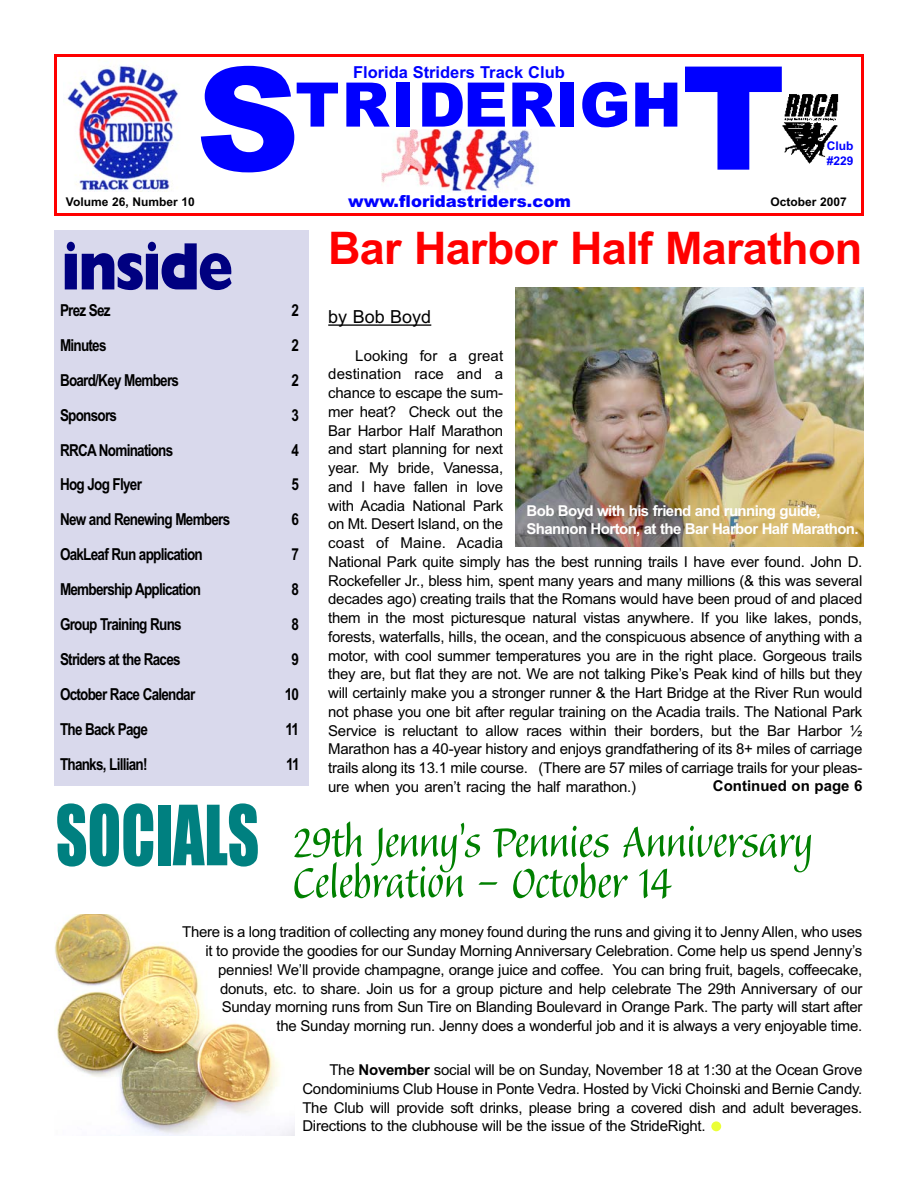
<style>
.page{position:relative;width:918px;height:1188px;background:#fff}
.page>*{position:absolute;margin:0;border:0;box-sizing:border-box;transform-origin:0 0}
.t1{font:900 144px "Arial";color:#00f}
.t2{font:76.65px "Impact";color:#008080;scale:.8 1}
.t3{font:800 67.5px "Gill Sans";letter-spacing:-.04em;color:#000080;scale:.87 1}
.t4{font:900 61.5px "Arial";color:#00f}
.t5{font:55.5px/40.5px "Balzano";color:#008000}
.t6{font:700 45px "Arial";letter-spacing:-.015em;color:#f00}
.t7{font:18px "Arial";color:#000}
.t8{font:700 16.5px "Arial Narrow";letter-spacing:-.045em;color:#000}
.t9{font:700 16.5px "Arial";color:#00f}
.t10{font:900 16.5px "Arial";color:#00f}
.t11{font:15px/18.8px "Arial";letter-spacing:-.015em;color:#000;text-align:right}
.t12{font:700 15px/18.8px "Arial";letter-spacing:-.04em;color:#fff}
.t13{font:700 15px "Arial";color:#000}
.t14{font:700 12px "Arial";color:#000}
.t15{font:700 12px "Arial";color:#00f}
.s1{font-weight:700}
</style>
<div class="page">
<div style="left:54px;top:230px;width:255px;height:556px;background:#d9d9ec"></div>
<img style="left:54px;top:915px;width:240px;height:221px">
<hr style="left:328px;top:324px;width:103px;height:2px;background:#000">
<img style="left:515px;top:287px;width:349px;height:260px">
<div style="left:711px;top:1121px;width:10px;height:10px;background:#ebff38;border-radius:50%"></div>
<img style="left:782px;top:94px;width:57px;height:70px">
<div style="left:54px;top:54px;width:810px;height:162px;border:3px solid #f00"></div>
<img style="left:67px;top:59px;width:111px;height:132px">
<img style="left:381px;top:129px;width:154px;height:64px">
<h1 class="t1" style="left:196px;top:37px;width:105px">S</h1>
<h1 class="t1" style="left:682px;top:36px;width:105px">T</h1>
<p class="t9" style="left:353px;top:63px;width:213px">Florida Striders Track Club</p>
<h3 class="t4" style="left:295px;top:69px;width:388px">TRIDERIGH</h3>
<p class="t15" style="left:827px;top:139px;width:28px">Club</p>
<p class="t15" style="left:827px;top:154px;width:28px">#229</p>
<p class="t14" style="left:66px;top:195px;width:130px">Volume 26, Number 10</p>
<p class="t10" style="left:348px;top:191px;width:224px">www.floridastriders.com</p>
<p class="t14" style="left:770px;top:195px;width:78px">October 2007</p>
<h3 class="t6" style="left:328px;top:222px;width:536px">Bar Harbor Half Marathon</h3>
<h3 class="t3" style="left:61px;top:241px;width:200px">inside</h3>
<p class="t8" style="left:60px;top:300px;width:52px">Prez Sez</p>
<p class="t8" style="left:292px;top:300px;width:9px">2</p>
<p class="t8" style="left:60px;top:335px;width:48px">Minutes</p>
<p class="t8" style="left:292px;top:335px;width:9px">2</p>
<p class="t8" style="left:60px;top:370px;width:121px">Board/Key Members</p>
<p class="t8" style="left:292px;top:370px;width:9px">2</p>
<p class="t8" style="left:60px;top:405px;width:59px">Sponsors</p>
<p class="t8" style="left:292px;top:405px;width:9px">3</p>
<p class="t8" style="left:60px;top:440px;width:115px">RRCA Nominations</p>
<p class="t8" style="left:292px;top:440px;width:9px">4</p>
<p class="t8" style="left:60px;top:475px;width:83px">Hog Jog Flyer</p>
<p class="t8" style="left:292px;top:475px;width:9px">5</p>
<p class="t8" style="left:60px;top:510px;width:172px">New and Renewing Members</p>
<p class="t8" style="left:292px;top:510px;width:9px">6</p>
<p class="t8" style="left:60px;top:545px;width:144px">OakLeaf Run application</p>
<p class="t8" style="left:292px;top:545px;width:9px">7</p>
<p class="t8" style="left:60px;top:580px;width:143px">Membership Application</p>
<p class="t8" style="left:292px;top:580px;width:9px">8</p>
<p class="t8" style="left:60px;top:615px;width:123px">Group Training Runs</p>
<p class="t8" style="left:292px;top:615px;width:9px">8</p>
<p class="t8" style="left:60px;top:650px;width:122px">Striders at the Races</p>
<p class="t8" style="left:292px;top:650px;width:9px">9</p>
<p class="t8" style="left:60px;top:685px;width:137px">October Race Calendar</p>
<p class="t8" style="left:285px;top:685px;width:16px">10</p>
<p class="t8" style="left:60px;top:720px;width:89px">The Back Page</p>
<p class="t8" style="left:286px;top:720px;width:15px">11</p>
<p class="t8" style="left:60px;top:755px;width:89px">Thanks, Lillian!</p>
<p class="t8" style="left:286px;top:755px;width:15px">11</p>
<h2 class="t2" style="left:56px;top:794px;width:256px">SOCIALS</h2>
<p class="t7" style="left:328px;top:306px;width:105px">by Bob Boyd</p>
<p class="t11" style="left:328px;top:346px;width:536px;text-align:left;text-indent:27px">Looking for a great<br>destination race and a<br>chance to escape the sum-<br>mer heat? Check out the<br>Bar Harbor Half Marathon<br>and start planning for next<br>year. My bride, Vanessa,<br>and I have fallen in love<br>with Acadia National Park<br>on Mt. Desert Island, on the<br>coast of Maine. Acadia<br>National Park quite simply has the best running trails I have ever found. John D.<br>Rockefeller Jr., bless him, spent many years and many millions (&amp; this was several decades ago) creating trails that the Romans would have been proud of and placed them in the most picturesque natural vistas anywhere. If you like lakes, ponds, forests, waterfalls, hills, the ocean, and the conspicuous absence of anything with a motor, with cool summer temperatures you are in the right place. Gorgeous trails they are, but flat they are not. We are not talking Pike’s Peak kind of hills but they will certainly make you a stronger runner &amp; the Hart Bridge at the River Run would not phase you one bit after regular training on the Acadia trails. The National Park Service is reluctant to allow races within their borders, but the Bar Harbor ½ Marathon has a 40-year history and enjoys grandfathering of its 8+ miles of carriage trails along its 13.1 mile course. (There are 57 miles of carriage trails for your pleas&shy;ure when you aren’t racing the half marathon.)</p>
<p class="t12" style="left:527px;top:501px;width:334px">Bob Boyd with his friend and running guide,<br>Shannon Horton, at the Bar Harbor Half Marathon.</p>
<p class="t13" style="left:713px;top:777px;width:151px">Continued on page 6</p>
<h3 class="t5" style="left:293px;top:827px;width:522px">29th Jenny’s Pennies Anniversary<br>Celebration - October 14</h3>
<p class="t11" style="left:182px;top:923px;width:682px">There is a long tradition of collecting any money found during the runs and giving it to Jenny Allen, who uses it to provide the goodies for our Sunday Morning Anniversary Celebration. Come help us spend Jenny’s pennies! We’ll provide champagne, orange juice and coffee. You can bring fruit, bagels, coffeecake, donuts, etc. to share. Join us for a group picture and help celebrate The 29th Anniversary of our Sunday morning runs from Sun Tire on Blanding Boulevard in Orange Park. The party will start after<br>the Sunday morning run. Jenny does a wonderful job and it is always a very enjoyable time.</p>
<p class="t11" style="left:302px;top:1060px;width:562px;text-align:justify;text-indent:27px">The <span class="s1">November</span> social will be on Sunday, November 18 at 1:30 at the Ocean Grove Condominiums Club House in Ponte Vedra. Hosted by Vicki Choinski and Bernie Candy.<br>The Club will provide soft drinks, please bring a covered dish and adult beverages.<br>Directions to the clubhouse will be the issue of the StrideRight.</p>
</div>
